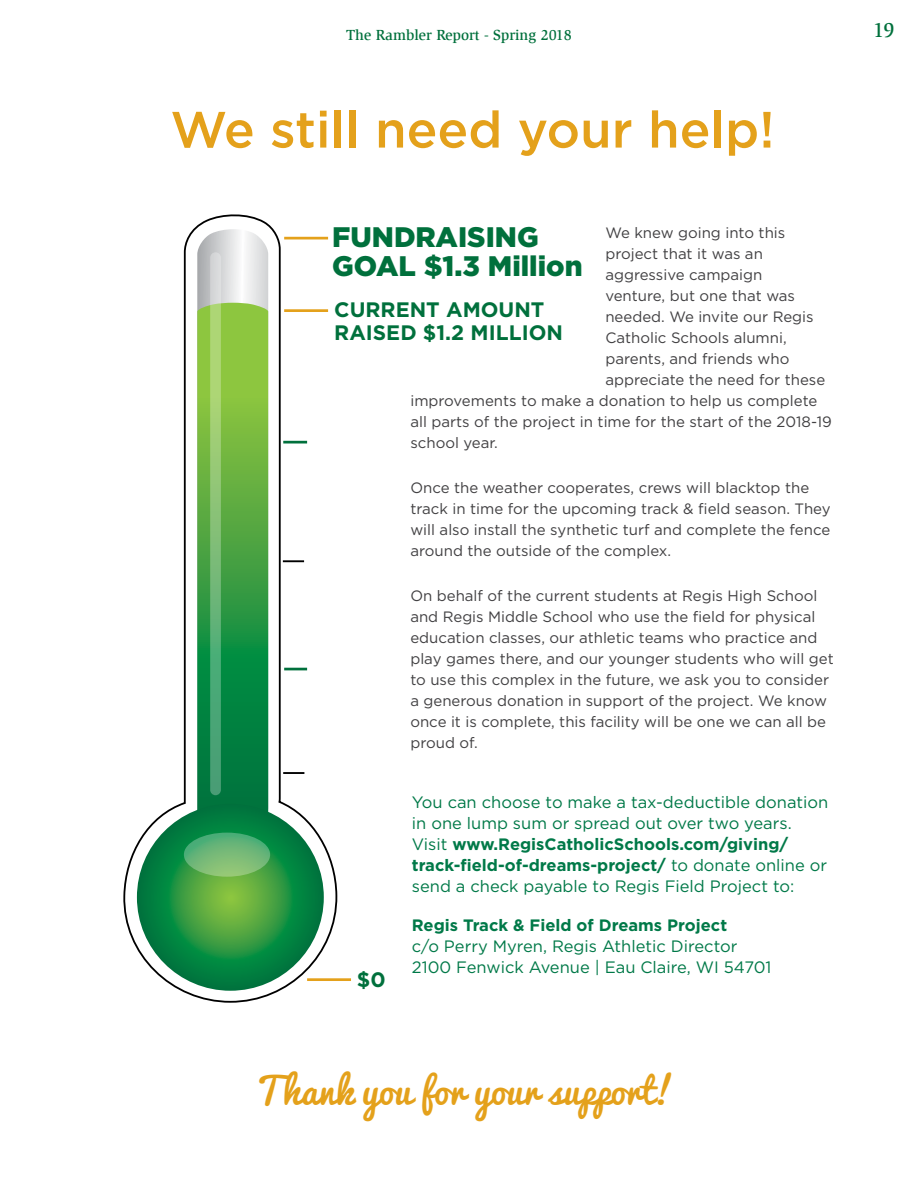
<style>
.page{position:relative;width:918px;height:1188px;background:#fff}
.page>*{position:absolute;margin:0;border:0;box-sizing:border-box;transform-origin:0 0}
.t1{font:500 51px "Gotham";color:#e4a11b}
.t2{font:900 45px "Gotham";color:#e4a11b}
.t3{font:36px "Pacifico";color:#e4a11b}
.t4{font:900 28.2px/29px "Gotham";color:#00703c}
.t5{font:500 21px "Slimbach LT";color:#00703c}
.t6{font:700 20.85px/22.5px "Gotham";color:#00703c}
.t7{font:16.5px/21px "Gotham";color:#007948}
.t8{font:700 16.5px "Gotham";color:#007948}
.t9{font:15px/21px "Gotham";color:#414042}
.t10{font:500 15px "Slimbach LT";color:#00703c}
.s1{font-weight:700}
</style>
<div class="page">
<svg style="left:123px;top:214px;width:215px;height:789px"></svg>
<svg style="left:184px;top:833px;width:86px;height:44px;background:#6eb776"></svg>
<hr style="left:284px;top:668px;width:23px;height:2px;background:#00703c">
<hr style="left:284px;top:309px;width:44px;height:3px;background:#e4a11b">
<hr style="left:283px;top:772px;width:21px;height:2px;background:#000">
<hr style="left:283px;top:560px;width:21px;height:2px;background:#000">
<hr style="left:283px;top:441px;width:24px;height:3px;background:#00703c">
<hr style="left:284px;top:237px;width:44px;height:2px;background:#e4a11b">
<hr style="left:307px;top:978px;width:44px;height:3px;background:#e4a11b">
<svg style="left:210px;top:252px;width:11px;height:543px;background:#81be7e"></svg>
<p class="t10" style="left:346px;top:26px;width:227px">The Rambler Report - Spring 2018</p>
<h3 class="t5" style="left:873px;top:17px;width:23px">19</h3>
<h1 class="t1" style="left:170px;top:101px;width:606px">We still need your help!</h1>
<h2 class="t2" style="left:90px;top:109px;width:298px">Track &amp; Field</h2>
<p class="t9" style="left:605px;top:221px;width:181px">We knew going into this</p>
<p class="t9" style="left:605px;top:242px;width:159px">project that it was an</p>
<p class="t9" style="left:605px;top:263px;width:159px">aggressive campaign</p>
<p class="t9" style="left:605px;top:284px;width:191px">venture, but one that was</p>
<p class="t9" style="left:605px;top:305px;width:210px">needed. We invite our Regis</p>
<p class="t9" style="left:605px;top:326px;width:183px">Catholic Schools alumni,</p>
<p class="t9" style="left:605px;top:347px;width:186px">parents, and friends who</p>
<p class="t9" style="left:605px;top:368px;width:221px">appreciate the need for these</p>
<p class="t9" style="left:410px;top:389px;width:408px">improvements to make a donation to help us complete</p>
<p class="t9" style="left:410px;top:410px;width:423px">all parts of the project in time for the start of the 2018-19</p>
<p class="t9" style="left:410px;top:431px;width:89px">school year.</p>
<p class="t9" style="left:410px;top:476px;width:422px">Once the weather cooperates, crews will blacktop the track in time for the upcoming track &amp; field season. They will also install the synthetic turf and complete the fence around the outside of the complex.</p>
<p class="t9" style="left:410px;top:584px;width:425px">On behalf of the current students at Regis High School and Regis Middle School who use the field for physical education classes, our athletic teams who practice and play games there, and our younger students who will get to use this complex in the future, we ask you to consider a generous donation in support of the project. We know once it is complete, this facility will be one we can all be proud of.</p>
<h3 class="t4" style="left:332px;top:222px;width:252px">FUNDRAISING<br>GOAL $1.3 Million</h3>
<h3 class="t6" style="left:334px;top:298px;width:230px">CURRENT AMOUNT<br>RAISED $1.2 MILLION</h3>
<h3 class="t6" style="left:357px;top:968px;width:30px">$0</h3>
<p class="t7" style="left:412px;top:791px;width:418px">You can choose to make a tax-deductible donation in one lump sum or spread out over two years.<br>Visit <span class="s1">www.RegisCatholicSchools.com/giving/ track-field-of-dreams-project/</span> to donate online or send a check payable to Regis Field Project to:</p>
<p class="t8" style="left:412px;top:915px;width:317px">Regis Track &amp; Field of Dreams Project</p>
<p class="t7" style="left:412px;top:935px;width:361px">c/o Perry Myren, Regis Athletic Director<br>2100 Fenwick Avenue | Eau Claire, WI 54701</p>
<h3 class="t3" style="left:256px;top:1059px;width:421px">Thank you for your support!</h3>
</div>
